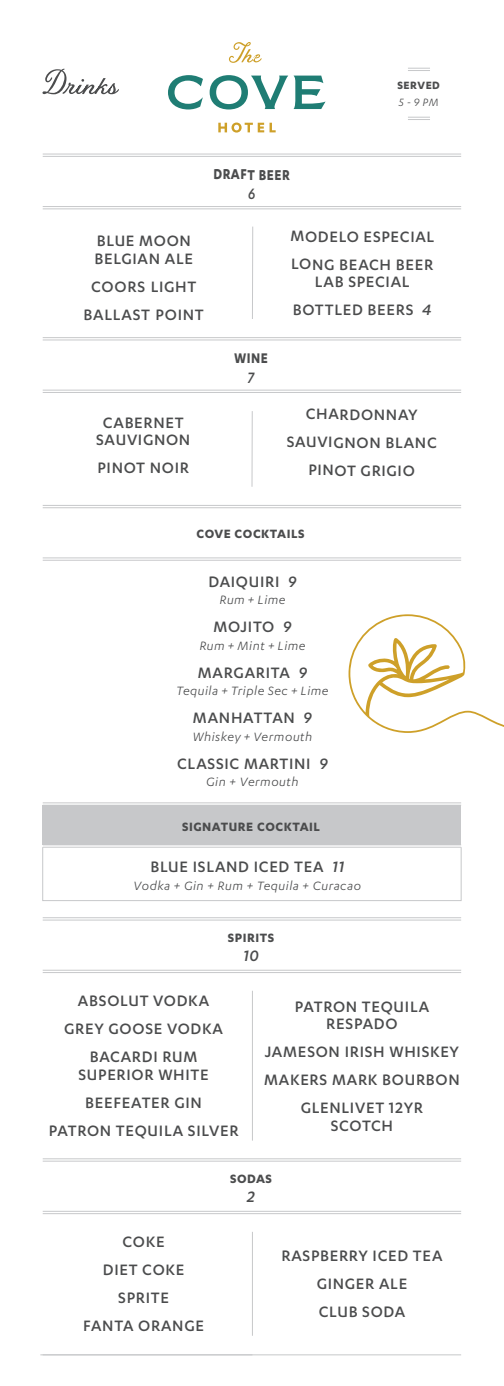
<style>
.page{position:relative;width:504px;height:1386px;background:#fff}
.page>*{position:absolute;margin:0;border:0;box-sizing:border-box;transform-origin:0 0}
.t1{font:500 17.5px/28px "Karbon";letter-spacing:.04em;color:#4b4c4d;text-align:center}
.t2{font:italic 500 17.5px "Karbon";color:#4b4c4d}
.t3{font:italic 500 17.5px "Karbon";color:#4b4c4d;scale:.84 1}
.t4{font:italic 500 17.5px "Karbon";color:#4b4c4d;scale:.86 1}
.t5{font:700 16.62px "Karbon";letter-spacing:.035em;color:#4b4c4d;scale:.84 1}
.t6{font:700 16.28px "Karbon";color:#4b4c4d;scale:.86 1}
.t7{font:italic 14px "Karbon";letter-spacing:.04em;color:#4b4c4d}
.t8{font:700 14px "Karbon";letter-spacing:.035em;color:#4b4c4d}
.t9{font:700 12.25px "Karbon";letter-spacing:.045em;color:#4b4c4d}
.t10{font:italic 12.25px "Karbon";color:#4b4c4d}
.s1{font-style:italic}
</style>
<div class="page">
<hr style="left:40px;top:1354px;width:212px;height:1px;background:#c7c8ca">
<hr style="left:252px;top:1232px;width:1px;height:104px;background:#c7c8ca">
<hr style="left:43px;top:505px;width:418px;height:1px;background:#c7c8ca">
<hr style="left:43px;top:507px;width:418px;height:1px;background:#c7c8ca">
<hr style="left:43px;top:557px;width:418px;height:1px;background:#c7c8ca">
<hr style="left:43px;top:560px;width:418px;height:1px;background:#c7c8ca">
<hr style="left:43px;top:917px;width:418px;height:1px;background:#c7c8ca">
<hr style="left:43px;top:920px;width:418px;height:1px;background:#c7c8ca">
<hr style="left:43px;top:970px;width:418px;height:1px;background:#c7c8ca">
<hr style="left:43px;top:972px;width:418px;height:1px;background:#c7c8ca">
<hr style="left:43px;top:1158px;width:418px;height:1px;background:#c7c8ca">
<hr style="left:43px;top:1161px;width:418px;height:1px;background:#c7c8ca">
<hr style="left:43px;top:1211px;width:418px;height:1px;background:#c7c8ca">
<hr style="left:43px;top:1213px;width:418px;height:1px;background:#c7c8ca">
<hr style="left:43px;top:1354px;width:418px;height:1px;background:#c7c8ca">
<hr style="left:252px;top:991px;width:1px;height:150px;background:#c7c8ca">
<hr style="left:252px;top:411px;width:1px;height:76px;background:#c7c8ca">
<svg style="left:408px;top:68px;width:22px;height:3px"></svg>
<svg style="left:408px;top:117px;width:22px;height:3px"></svg>
<hr style="left:252px;top:227px;width:1px;height:92px;background:#c7c8ca">
<hr style="left:43px;top:154px;width:418px;height:1px;background:#c7c8ca">
<hr style="left:43px;top:156px;width:418px;height:1px;background:#c7c8ca">
<hr style="left:43px;top:206px;width:418px;height:1px;background:#c7c8ca">
<hr style="left:43px;top:208px;width:418px;height:1px;background:#c7c8ca">
<hr style="left:43px;top:337px;width:418px;height:1px;background:#c7c8ca">
<hr style="left:43px;top:340px;width:418px;height:1px;background:#c7c8ca">
<hr style="left:43px;top:390px;width:418px;height:1px;background:#c7c8ca">
<hr style="left:43px;top:392px;width:418px;height:1px;background:#c7c8ca">
<hr style="left:43px;top:802px;width:418px;height:1px;background:#c7c8ca">
<div style="left:43px;top:805px;width:418px;height:40px;background:#c7c8ca"></div>
<div style="left:42px;top:847px;width:420px;height:54px;border:1px solid #c7c8ca"></div>
<svg style="left:349px;top:614px;width:155px;height:119px"></svg>
<svg style="left:42px;top:68px;width:77px;height:26px"></svg>
<svg style="left:168px;top:42px;width:158px;height:91px"></svg>
<p class="t9" style="left:397px;top:77px;width:44px">SERVED</p>
<p class="t10" style="left:399px;top:98px;width:41px">5-9PM</p>
<p class="t5" style="left:213px;top:164px;width:93px">DRAFT BEER</p>
<p class="t3" style="left:248px;top:187px;width:10px">6</p>
<p class="t1" style="left:95px;top:233px;width:100px;line-height:17.5px;text-align:left">BLUE MOON<br>BELGIAN ALE</p>
<p class="t1" style="left:84px;top:274px;width:122px">COORS LIGHT<br>BALLAST POINT</p>
<p class="t1" style="left:290px;top:224px;width:145px;text-align:left">MODELO ESPECIAL<br>LONG BEACH BEER</p>
<p class="t1" style="left:293px;top:269px;width:140px">LAB SPECIAL<br>BOTTLED BEERS <span class="s1">4</span></p>
<p class="t1" style="left:96px;top:415px;width:96px;line-height:17.5px">CABERNET<br>SAUVIGNON</p>
<p class="t1" style="left:97px;top:455px;width:93px">PINOT NOIR</p>
<p class="t6" style="left:234px;top:348px;width:41px">WINE</p>
<p class="t4" style="left:248px;top:371px;width:9px">7</p>
<p class="t1" style="left:287px;top:402px;width:152px">CHARDONNAY<br>SAUVIGNON BLANC<br>PINOT GRIGIO</p>
<p class="t8" style="left:196px;top:525px;width:110px">COVE COCKTAILS</p>
<p class="t1" style="left:208px;top:568px;width:90px">DAIQUIRI <span class="s1">9</span></p>
<p class="t7" style="left:219px;top:595px;width:68px">Rum + Lime</p>
<p class="t1" style="left:214px;top:614px;width:79px">MOJITO <span class="s1">9</span></p>
<p class="t7" style="left:199px;top:640px;width:108px">Rum + Mint + Lime</p>
<p class="t1" style="left:198px;top:659px;width:111px">MARGARITA <span class="s1">9</span></p>
<p class="t7" style="left:176px;top:686px;width:154px">Tequila + Triple Sec + Lime</p>
<p class="t1" style="left:193px;top:705px;width:121px">MANHATTAN <span class="s1">9</span></p>
<p class="t7" style="left:193px;top:731px;width:121px">Whiskey + Vermouth</p>
<p class="t1" style="left:177px;top:750px;width:152px">CLASSIC MARTINI <span class="s1">9</span></p>
<p class="t7" style="left:206px;top:777px;width:94px">Gin + Vermouth</p>
<p class="t8" style="left:182px;top:818px;width:139px">SIGNATURE COCKTAIL</p>
<p class="t1" style="left:150px;top:854px;width:195px">BLUE ISLAND ICED TEA <span class="s1">11</span></p>
<p class="t7" style="left:134px;top:880px;width:229px">Vodka + Gin + Rum + Tequila + Curacao</p>
<p class="t8" style="left:228px;top:929px;width:48px">SPIRITS</p>
<p class="t2" style="left:243px;top:949px;width:17px">10</p>
<p class="t1" style="left:64px;top:988px;width:160px">ABSOLUT VODKA<br>GREY GOOSE VODKA<br>BACARDI RUM</p>
<p class="t1" style="left:49px;top:1062px;width:191px">SUPERIOR WHITE<br>BEEFEATER GIN<br>PATRON TEQUILA SILVER</p>
<p class="t1" style="left:295px;top:999px;width:136px;line-height:17.5px">PATRON TEQUILA<br>RESPADO</p>
<p class="t1" style="left:264px;top:1039px;width:197px">JAMESON IRISH WHISKEY<br>MAKERS MARK BOURBON<br>GLENLIVET 12YR</p>
<p class="t1" style="left:331px;top:1112px;width:64px">SCOTCH</p>
<p class="t1" style="left:83px;top:1229px;width:122px">COKE<br>DIET COKE<br>SPRITE<br>FANTA ORANGE</p>
<p class="t8" style="left:230px;top:1170px;width:43px">SODAS</p>
<p class="t2" style="left:247px;top:1190px;width:9px">2</p>
<p class="t1" style="left:281px;top:1243px;width:163px">RASPBERRY ICED TEA<br>GINGER ALE<br>CLUB SODA</p>
</div>
